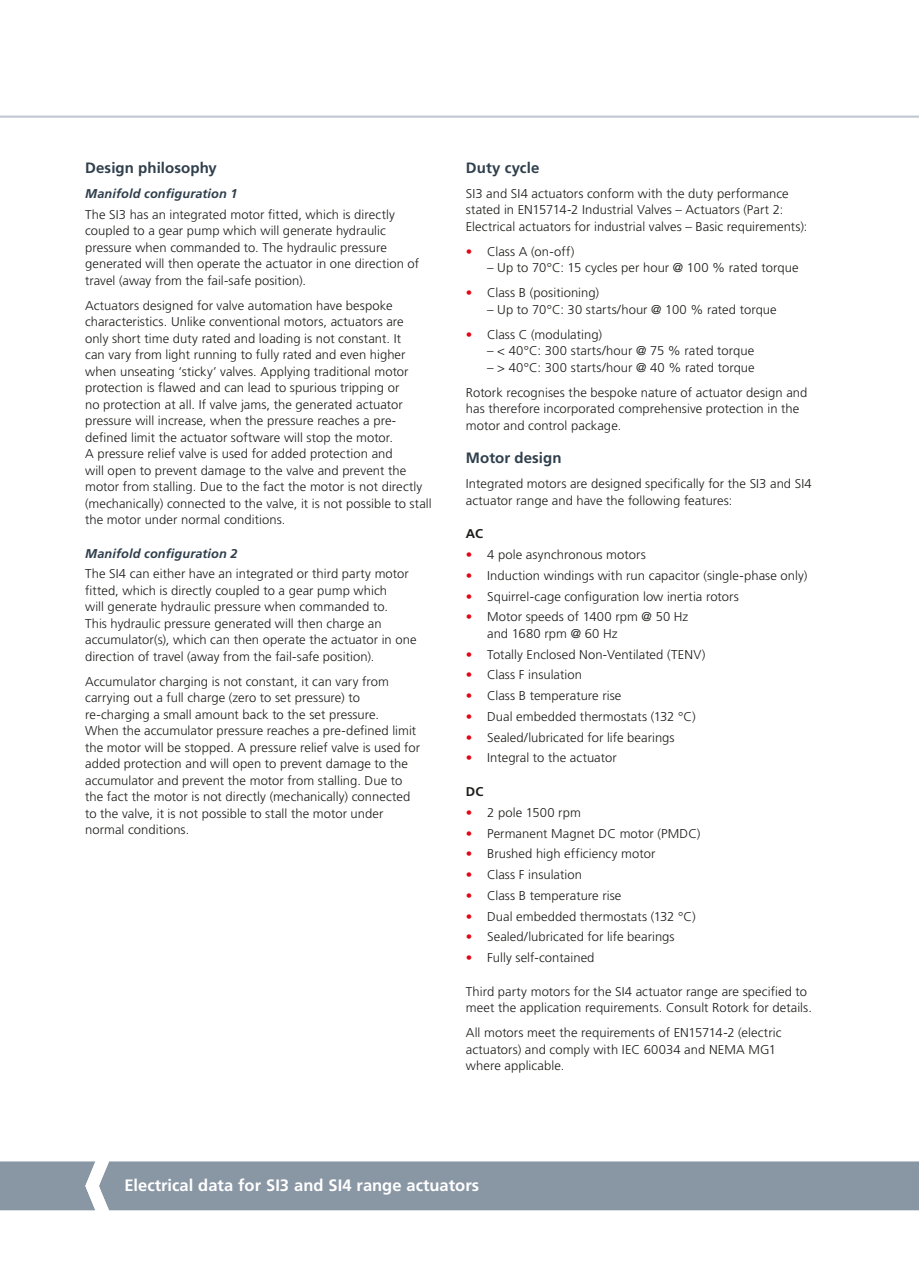
<style>
.page{position:relative;width:919px;height:1263px;background:#fff}
.page>*{position:absolute;margin:0;border:0;box-sizing:border-box;transform-origin:0 0}
.t1{font:700 16.5px "Frutiger LT Std";color:#fff}
.t2{font:700 15px "Frutiger LT Std";letter-spacing:.005em;color:#303f4c}
.t3{font:300 12.75px/16.5px "Frutiger LT Std";letter-spacing:.005em;color:#1d1d1b}
.t4{font:italic 700 12.75px "Frutiger LT Std";letter-spacing:.01em;color:#303f4c}
.t5{font:700 12.75px "Frutiger LT Std";color:#1d1d1b}
.s1{color:#e30614}
</style>
<div class="page">
<hr style="left:0;top:116px;width:918px;height:2px;background:#c1c7d1">
<div style="left:0;top:1161px;width:918px;height:49px;background:#8996a4"></div>
<p class="t2" style="left:85px;top:159px;width:133px">Design philosophy</p>
<p class="t4" style="left:85px;top:186px;width:154px">Manifold configuration 1</p>
<p class="t3" style="left:85px;top:206px;width:335px">The SI3 has an integrated motor fitted, which is directly coupled to a gear pump which will generate hydraulic pressure when commanded to. The hydraulic pressure generated will then operate the actuator in one direction of travel (away from the fail-safe position).</p>
<p class="t3" style="left:85px;top:297px;width:348px">Actuators designed for valve automation have bespoke characteristics. Unlike conventional motors, actuators are<br>only short time duty rated and loading is not constant. It<br>can vary from light running to fully rated and even higher when unseating ‘sticky’ valves. Applying traditional motor protection is flawed and can lead to spurious tripping or<br>no protection at all. If valve jams, the generated actuator pressure will increase, when the pressure reaches a pre&shy;defined limit the actuator software will stop the motor.<br>A pressure relief valve is used for added protection and<br>will open to prevent damage to the valve and prevent the motor from stalling. Due to the fact the motor is not directly (mechanically) connected to the valve, it is not possible to stall the motor under normal conditions.</p>
<p class="t4" style="left:85px;top:546px;width:154px">Manifold configuration 2</p>
<p class="t3" style="left:85px;top:566px;width:333px">The SI4 can either have an integrated or third party motor fitted, which is directly coupled to a gear pump which<br>will generate hydraulic pressure when commanded to.<br>This hydraulic pressure generated will then charge an accumulator(s), which can then operate the actuator in one direction of travel (away from the fail-safe position).</p>
<p class="t3" style="left:85px;top:673px;width:336px">Accumulator charging is not constant, it can vary from carrying out a full charge (zero to set pressure) to re-charging a small amount back to the set pressure.<br>When the accumulator pressure reaches a pre-defined limit the motor will be stopped. A pressure relief valve is used for added protection and will open to prevent damage to the accumulator and prevent the motor from stalling. Due to the fact the motor is not directly (mechanically) connected to the valve, it is not possible to stall the motor under normal conditions.</p>
<p class="t2" style="left:466px;top:159px;width:75px">Duty cycle</p>
<p class="t3" style="left:466px;top:185px;width:343px">SI3 and SI4 actuators conform with the duty performance stated in EN15714-2 Industrial Valves – Actuators (Part 2:<br>Electrical actuators for industrial valves – Basic requirements):</p>
<p class="t3" style="left:466px;top:243px;width:110px"><span class="s1">•</span> Class A (on-off)</p>
<p class="t3" style="left:487px;top:260px;width:313px">– Up to 70°C: 15 cycles per hour @ 100 % rated torque</p>
<p class="t3" style="left:466px;top:285px;width:135px"><span class="s1">•</span> Class B (positioning)</p>
<p class="t3" style="left:487px;top:301px;width:291px">– Up to 70°C: 30 starts/hour @ 100 % rated torque</p>
<p class="t3" style="left:466px;top:326px;width:138px"><span class="s1">•</span> Class C (modulating)</p>
<p class="t3" style="left:487px;top:343px;width:268px">– &lt; 40°C: 300 starts/hour @ 75 % rated torque</p>
<p class="t3" style="left:466px;top:355px;width:343px;line-height:25px;text-indent:21px">– &gt; 40°C: 300 starts/hour @ 40 % rated torque<br>Rotork recognises the bespoke nature of actuator design and</p>
<p class="t3" style="left:466px;top:401px;width:335px">has therefore incorporated comprehensive protection in the motor and control package.</p>
<p class="t2" style="left:466px;top:449px;width:97px">Motor design</p>
<p class="t3" style="left:466px;top:476px;width:347px">Integrated motors are designed specifically for the SI3 and SI4 actuator range and have the following features:</p>
<p class="t5" style="left:466px;top:526px;width:19px">AC</p>
<p class="t3" style="left:466px;top:547px;width:181px"><span class="s1">•</span> 4 pole asynchronous motors</p>
<p class="t3" style="left:466px;top:567px;width:343px"><span class="s1">•</span> Induction windings with run capacitor (single-phase only)</p>
<p class="t3" style="left:466px;top:588px;width:274px"><span class="s1">•</span> Squirrel-cage configuration low inertia rotors</p>
<p class="t3" style="left:487px;top:609px;width:203px;text-indent:-21px"><span class="s1">•</span> Motor speeds of 1400 rpm @ 50 Hz and 1680 rpm @ 60 Hz</p>
<p class="t3" style="left:466px;top:646px;width:241px"><span class="s1">•</span> Totally Enclosed Non-Ventilated (TENV)</p>
<p class="t3" style="left:466px;top:667px;width:118px"><span class="s1">•</span> Class F insulation</p>
<p class="t3" style="left:466px;top:688px;width:157px"><span class="s1">•</span> Class B temperature rise</p>
<p class="t3" style="left:466px;top:708px;width:231px"><span class="s1">•</span> Dual embedded thermostats (132 °C)</p>
<p class="t3" style="left:466px;top:729px;width:210px"><span class="s1">•</span> Sealed/lubricated for life bearings</p>
<p class="t3" style="left:466px;top:750px;width:152px"><span class="s1">•</span> Integral to the actuator</p>
<p class="t5" style="left:466px;top:784px;width:19px">DC</p>
<p class="t3" style="left:466px;top:804px;width:116px"><span class="s1">•</span> 2 pole 1500 rpm</p>
<p class="t3" style="left:466px;top:825px;width:236px"><span class="s1">•</span> Permanent Magnet DC motor (PMDC)</p>
<p class="t3" style="left:466px;top:846px;width:191px"><span class="s1">•</span> Brushed high efficiency motor</p>
<p class="t3" style="left:466px;top:866px;width:118px"><span class="s1">•</span> Class F insulation</p>
<p class="t3" style="left:466px;top:887px;width:157px"><span class="s1">•</span> Class B temperature rise</p>
<p class="t3" style="left:466px;top:908px;width:231px"><span class="s1">•</span> Dual embedded thermostats (132 °C)</p>
<p class="t3" style="left:466px;top:929px;width:210px"><span class="s1">•</span> Sealed/lubricated for life bearings</p>
<p class="t3" style="left:466px;top:949px;width:130px"><span class="s1">•</span> Fully self-contained</p>
<p class="t3" style="left:466px;top:983px;width:347px">Third party motors for the SI4 actuator range are specified to meet the application requirements. Consult Rotork for details.</p>
<p class="t3" style="left:466px;top:1024px;width:317px">All motors meet the requirements of EN15714-2 (electric actuators) and comply with IEC 60034 and NEMA MG1 where applicable.</p>
<p class="t1" style="left:124px;top:1176px;width:356px">Electrical data for SI3 and SI4 range actuators</p>
</div>
